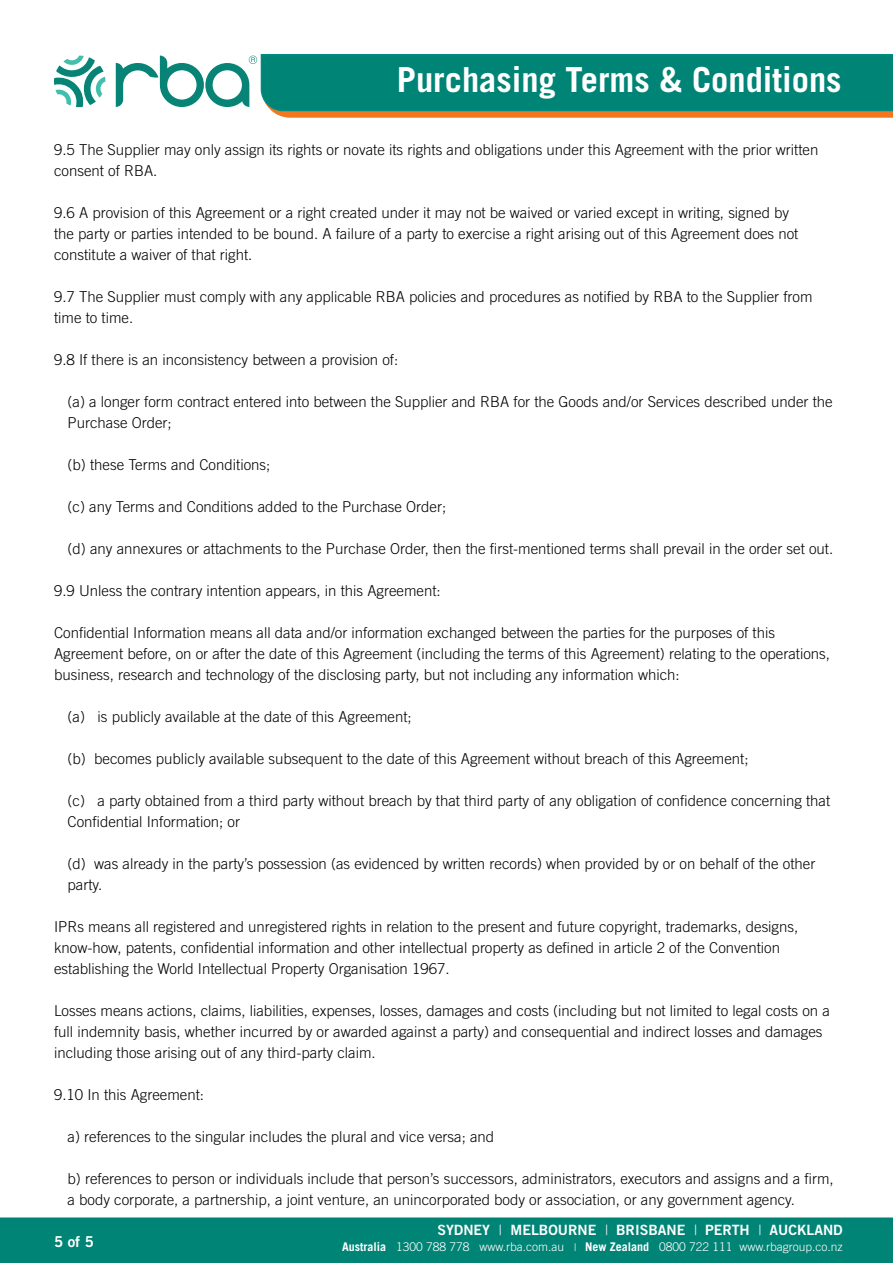
<style>
.page{position:relative;width:893px;height:1263px;background:#fff}
.page>*{position:absolute;margin:0;border:0;box-sizing:border-box;transform-origin:0 0}
.t1{font:700 34.5px "Trade Gothic LT Std";color:#fff}
.t2{font:300 15px/21px "Trade Gothic LT Std";color:#000}
.t3{font:15px "Trade Gothic LT Std Bd 2";color:#fff}
.t4{font:14.1px "Trade Gothic LT Std Bd 2";color:#fff}
.t5{font:300 12px "Trade Gothic LT Std";color:#fff}
.s1{font-family:"Trade Gothic LT Std";font-weight:300}
.s2{font-weight:700}
.s3{font-size:10.5px}
</style>
<div class="page">
<svg style="left:116px;top:54px;width:777px;height:64px;background:#389483"></svg>
<svg style="left:54px;top:56px;width:51px;height:51px"></svg>
<div style="left:1px;top:1218px;width:891px;height:44px;background:#008476"></div>
<div style="left:0;top:1217px;width:893px;height:46px;border:2px solid #008476"></div>
<h1 class="t1" style="left:397px;top:58px;width:446px">Purchasing Terms &amp; Conditions</h1>
<p class="t2" style="left:54px;top:139px;width:766px">9.5 The Supplier may only assign its rights or novate its rights and obligations under this Agreement with the prior written consent of RBA.</p>
<p class="t2" style="left:54px;top:202px;width:746px">9.6 A provision of this Agreement or a right created under it may not be waived or varied except in writing, signed by the party or parties intended to be bound. A failure of a party to exercise a right arising out of this Agreement does not constitute a waiver of that right.</p>
<p class="t2" style="left:54px;top:286px;width:760px">9.7 The Supplier must comply with any applicable RBA policies and procedures as notified by RBA to the Supplier from time to time.</p>
<p class="t2" style="left:54px;top:349px;width:346px">9.8 If there is an inconsistency between a provision of:</p>
<p class="t2" style="left:68px;top:391px;width:767px">(a) a longer form contract entered into between the Supplier and RBA for the Goods and/or Services described under the<br>Purchase Order;</p>
<p class="t2" style="left:68px;top:454px;width:204px">(b) these Terms and Conditions;</p>
<p class="t2" style="left:68px;top:496px;width:380px">(c) any Terms and Conditions added to the Purchase Order;</p>
<p class="t2" style="left:68px;top:538px;width:767px">(d) any annexures or attachments to the Purchase Order, then the first-mentioned terms shall prevail in the order set out.</p>
<p class="t2" style="left:54px;top:580px;width:388px">9.9 Unless the contrary intention appears, in this Agreement:</p>
<p class="t2" style="left:54px;top:622px;width:777px">Confidential Information means all data and/or information exchanged between the parties for the purposes of this<br>Agreement before, on or after the date of this Agreement (including the terms of this Agreement) relating to the operations, business, research and technology of the disclosing party, but not including any information which:</p>
<p class="t2" style="left:68px;top:706px;width:346px">(a) is publicly available at the date of this Agreement;</p>
<p class="t2" style="left:68px;top:748px;width:682px">(b) becomes publicly available subsequent to the date of this Agreement without breach of this Agreement;</p>
<p class="t2" style="left:68px;top:790px;width:764px">(c) a party obtained from a third party without breach by that third party of any obligation of confidence concerning that<br>Confidential Information; or</p>
<p class="t2" style="left:68px;top:853px;width:749px">(d) was already in the party’s possession (as evidenced by written records) when provided by or on behalf of the other party.</p>
<p class="t2" style="left:54px;top:916px;width:746px">IPRs means all registered and unregistered rights in relation to the present and future copyright, trademarks, designs, know-how, patents, confidential information and other intellectual property as defined in article 2 of the Convention establishing the World Intellectual Property Organisation 1967.</p>
<p class="t2" style="left:54px;top:1000px;width:777px">Losses means actions, claims, liabilities, expenses, losses, damages and costs (including but not limited to legal costs on a full indemnity basis, whether incurred by or awarded against a party) and consequential and indirect losses and damages including those arising out of any third-party claim.</p>
<p class="t2" style="left:54px;top:1084px;width:152px">9.10 In this Agreement:</p>
<p class="t2" style="left:68px;top:1126px;width:428px">a) references to the singular includes the plural and vice versa; and</p>
<p class="t2" style="left:68px;top:1168px;width:768px">b) references to person or individuals include that person’s successors, administrators, executors and assigns and a firm, a body corporate, a partnership, a joint venture, an unincorporated body or association, or any government agency.</p>
<p class="t3" style="left:54px;top:1232px;width:41px">5 of 5</p>
<p class="t4" style="left:437px;top:1221px;width:407px">SYDNEY <span class="s1">|</span> MELBOURNE <span class="s1">|</span> BRISBANE <span class="s1">|</span> PERTH <span class="s1">|</span> AUCKLAND</p>
<p class="t5" style="left:342px;top:1239px;width:502px"><span class="s2">Australia</span> 1300 788 778 www.rba.com.au <span class="s3">|</span> <span class="s2">New Zealand</span> 0800 722 111 www.rbagroup.co.nz</p>
</div>
